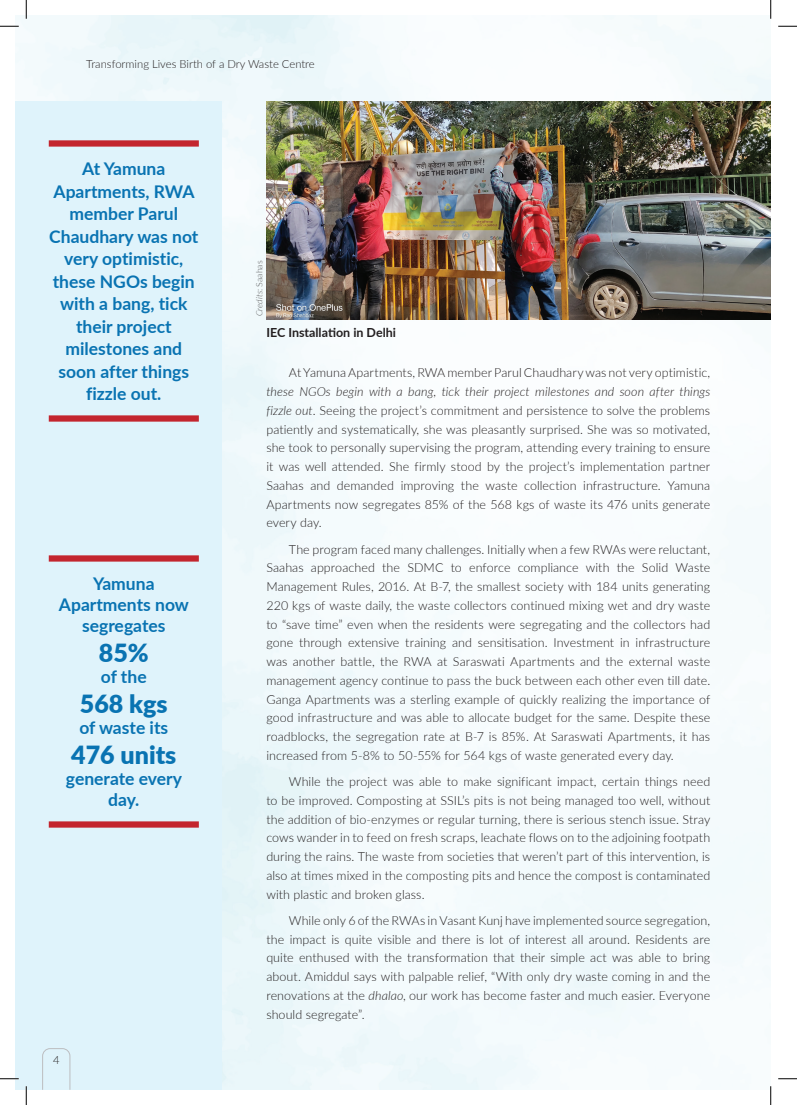
<style>
.page{position:relative;width:797px;height:1105px;background:#fff}
.page>*{position:absolute;margin:0;border:0;box-sizing:border-box;transform-origin:0 0}
.t1{font:900 25px "Lato";color:#0973b2}
.t2{font:700 17.5px/22.5px "Lato";color:#0973b2;text-align:center}
.t3{font:300 12.5px/18.8px "Lato";letter-spacing:.005em;color:#231f20;text-align:justify}
.t4{font:700 12.5px "Lato";color:#231f20}
.t5{font:300 11.25px "Lato";color:#231f20}
.t6{font:italic 300 8.75px "Lato";color:#57585a}
.s1{font-style:normal}
.s2{font-style:italic}
</style>
<div class="page">
<div style="left:15px;top:101px;width:206px;height:989px;background:#dff3fb"></div>
<img style="left:266px;top:101px;width:504px;height:219px">
<div style="left:49px;top:140px;width:150px;height:7px;background:#c3252e"></div>
<div style="left:49px;top:415px;width:150px;height:7px;background:#c3252e"></div>
<div style="left:49px;top:555px;width:150px;height:7px;background:#c3252e"></div>
<div style="left:49px;top:821px;width:150px;height:7px;background:#c3252e"></div>
<svg style="left:42px;top:1048px;width:28px;height:42px"></svg>
<svg style="left:0;top:25px;width:19px;height:2px"></svg>
<svg style="left:778px;top:25px;width:19px;height:2px"></svg>
<svg style="left:0;top:1078px;width:19px;height:1px"></svg>
<svg style="left:778px;top:1078px;width:19px;height:1px"></svg>
<svg style="left:25px;top:0;width:2px;height:19px"></svg>
<svg style="left:25px;top:1086px;width:2px;height:19px"></svg>
<svg style="left:770px;top:0;width:1px;height:19px"></svg>
<svg style="left:770px;top:1086px;width:1px;height:19px"></svg>
<p class="t5" style="left:86px;top:56px;width:230px">Transforming Lives Birth of a Dry Waste Centre</p>
<h2 class="t2" style="left:49px;top:157px;width:151px">At Yamuna<br>Apartments, RWA member Parul<br>Chaudhary was not very optimistic, these NGOs begin with a bang, tick their project milestones and soon after things fizzle out.</h2>
<h2 class="t2" style="left:59px;top:573px;width:132px;line-height:21px">Yamuna<br>Apartments now segregates</h2>
<h1 class="t1" style="left:99px;top:634px;width:51px">85%</h1>
<h2 class="t2" style="left:101px;top:665px;width:47px">of the</h2>
<h1 class="t1" style="left:80px;top:685px;width:89px">568 kgs</h1>
<h2 class="t2" style="left:79px;top:716px;width:90px">of waste its</h2>
<h1 class="t1" style="left:71px;top:736px;width:107px">476 units</h1>
<h2 class="t2" style="left:66px;top:768px;width:118px;line-height:21px">generate every day.</h2>
<p class="t5" style="left:53px;top:1052px;width:8px">4</p>
<p class="t6" style="left:253px;top:316px;width:57px;rotate:-90deg">Credits<span class="s1">: Saahas</span></p>
<p class="t4" style="left:266px;top:324px;width:131px">IEC Installation in Delhi</p>
<p class="t3" style="left:289px;top:363px;width:423px">At Yamuna Apartments, RWA member Parul Chaudhary was not very optimistic,</p>
<p class="t3" style="left:266px;top:382px;width:445px"><span class="s2">these NGOs begin with a bang, tick their project milestones and soon after things fizzle out</span>. Seeing the project’s commitment and persistence to solve the problems patiently and systematically, she was pleasantly surprised. She was so motivated, she took to personally supervising the program, attending every training to ensure it was well attended. She firmly stood by the project’s implementation partner Saahas and demanded improving the waste collection infrastructure. Yamuna Apartments now segregates 85% of the 568 kgs of waste its 476 units generate every day.</p>
<p class="t3" style="left:266px;top:539px;width:445px;text-indent:22px">The program faced many challenges. Initially when a few RWAs were reluctant, Saahas approached the SDMC to enforce compliance with the Solid Waste Management Rules, 2016. At B-7, the smallest society with 184 units generating 220 kgs of waste daily, the waste collectors continued mixing wet and dry waste to “save time” even when the residents were segregating and the collectors had gone through extensive training and sensitisation. Investment in infrastructure was another battle, the RWA at Saraswati Apartments and the external waste management agency continue to pass the buck between each other even till date.<br>Ganga Apartments was a sterling example of quickly realizing the importance of good infrastructure and was able to allocate budget for the same. Despite these roadblocks, the segregation rate at B-7 is 85%. At Saraswati Apartments, it has increased from 5-8% to 50-55% for 564 kgs of waste generated every day.</p>
<p class="t3" style="left:266px;top:772px;width:445px;text-indent:22px">While the project was able to make significant impact, certain things need to be improved. Composting at SSIL’s pits is not being managed too well, without the addition of bio-enzymes or regular turning, there is serious stench issue. Stray cows wander in to feed on fresh scraps, leachate flows on to the adjoining footpath during the rains. The waste from societies that weren’t part of this intervention, is also at times mixed in the composting pits and hence the compost is contaminated with plastic and broken glass.</p>
<p class="t3" style="left:266px;top:911px;width:445px;text-indent:23px">While only 6 of the RWAs in Vasant Kunj have implemented source segregation, the impact is quite visible and there is lot of interest all around. Residents are quite enthused with the transformation that their simple act was able to bring about. Amiddul says with palpable relief, “With only dry waste coming in and the renovations at the <span class="s2">dhalao</span>, our work has become faster and much easier. Everyone should segregate”.</p>
</div>
